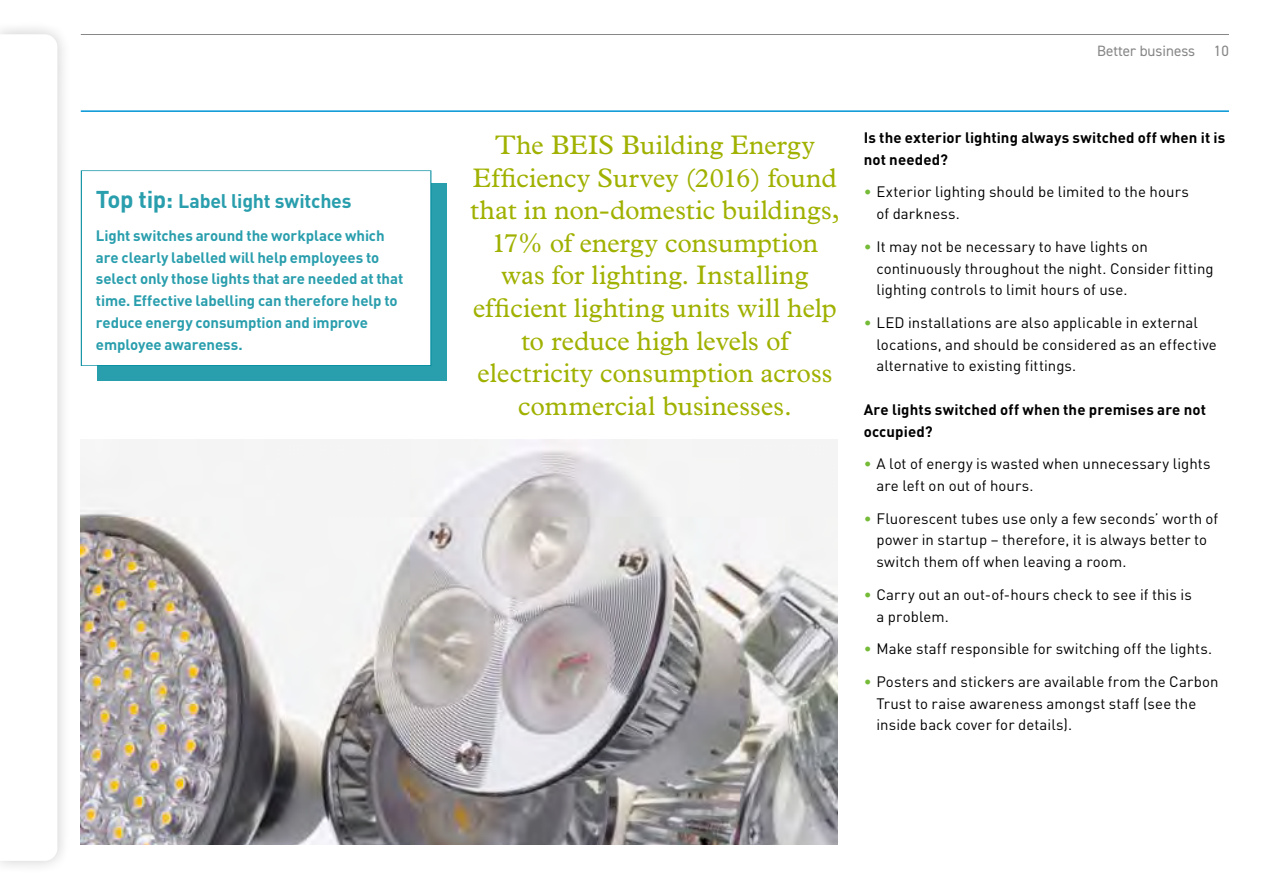
<style>
.page{position:relative;width:1263px;height:893px;background:#fff}
.page>*{position:absolute;margin:0;border:0;box-sizing:border-box;transform-origin:0 0}
.t1{font:27px/32.7px "Plantin Std";color:#a0b101;text-align:center}
.t2{font:700 19.5px "DINOT";letter-spacing:-.01em;color:#299ead}
.t3{font:15px/21.8px "DINOT";letter-spacing:.005em;color:#000}
.t4{font:700 15px/21.8px "DINOT";letter-spacing:-.005em;color:#299ead}
.t5{font:700 15px/21.8px "DINOT";letter-spacing:.01em;color:#000}
.t6{font:15px "DIN2014";color:#878787}
.s1{font-size:24px}
.s2{color:#76bb38}
</style>
<div class="page">
<hr style="left:81px;top:34px;width:1148px;height:1px;background:#878787">
<hr style="left:81px;top:110px;width:1148px;height:2px;background:#0095d6">
<img style="left:81px;top:439px;width:757px;height:405px">
<div style="left:97px;top:183px;width:349px;height:197px;background:#299ead"></div>
<div style="left:81px;top:170px;width:350px;height:196px;background:#fff"></div>
<div style="left:0;top:20px;width:71px;height:855px;background:#000;opacity:.2"></div>
<svg style="left:0;top:34px;width:57px;height:827px"></svg>
<h2 class="t2" style="left:96px;top:189px;width:257px"><span class="s1">Top tip:</span> Label light switches</h2>
<p class="t4" style="left:96px;top:224px;width:309px">Light switches around the workplace which are clearly labelled will help employees to select only those lights that are needed at that time. Effective labelling can therefore help to reduce energy consumption and improve employee awareness.</p>
<p class="t6" style="left:1097px;top:41px;width:133px">Better business 10</p>
<p class="t1" style="left:470px;top:129px;width:371px">The BEIS Building Energy<br>Efficiency Survey (2016) found that in non-domestic buildings,<br>17% of energy consumption was for lighting. Installing efficient lighting units will help to reduce high levels of electricity consumption across commercial businesses.</p>
<p class="t5" style="left:864px;top:126px;width:363px">Is the exterior lighting always switched off when it is not needed?</p>
<p class="t3" style="left:876px;top:181px;width:314px;text-indent:-13px"><span class="s2">•</span> Exterior lighting should be limited to the hours of darkness.</p>
<p class="t3" style="left:876px;top:235px;width:339px;text-indent:-13px"><span class="s2">•</span> It may not be necessary to have lights on continuously throughout the night. Consider fitting lighting controls to limit hours of use.</p>
<p class="t3" style="left:876px;top:311px;width:342px;text-indent:-13px"><span class="s2">•</span> LED installations are also applicable in external locations, and should be considered as an effective alternative to existing fittings.</p>
<p class="t5" style="left:864px;top:398px;width:344px">Are lights switched off when the premises are not occupied?</p>
<p class="t3" style="left:876px;top:453px;width:336px;text-indent:-13px"><span class="s2">•</span> A lot of energy is wasted when unnecessary lights are left on out of hours.</p>
<p class="t3" style="left:876px;top:507px;width:343px;text-indent:-13px"><span class="s2">•</span> Fluorescent tubes use only a few seconds’ worth of power in startup – therefore, it is always better to switch them off when leaving a room.</p>
<p class="t3" style="left:876px;top:583px;width:317px;text-indent:-13px"><span class="s2">•</span> Carry out an out-of-hours check to see if this is a problem.</p>
<p class="t3" style="left:864px;top:638px;width:350px"><span class="s2">•</span> Make staff responsible for switching off the lights.</p>
<p class="t3" style="left:876px;top:670px;width:344px;text-indent:-13px"><span class="s2">•</span> Posters and stickers are available from the Carbon<br>Trust to raise awareness amongst staff (see the inside back cover for details).</p>
</div>
